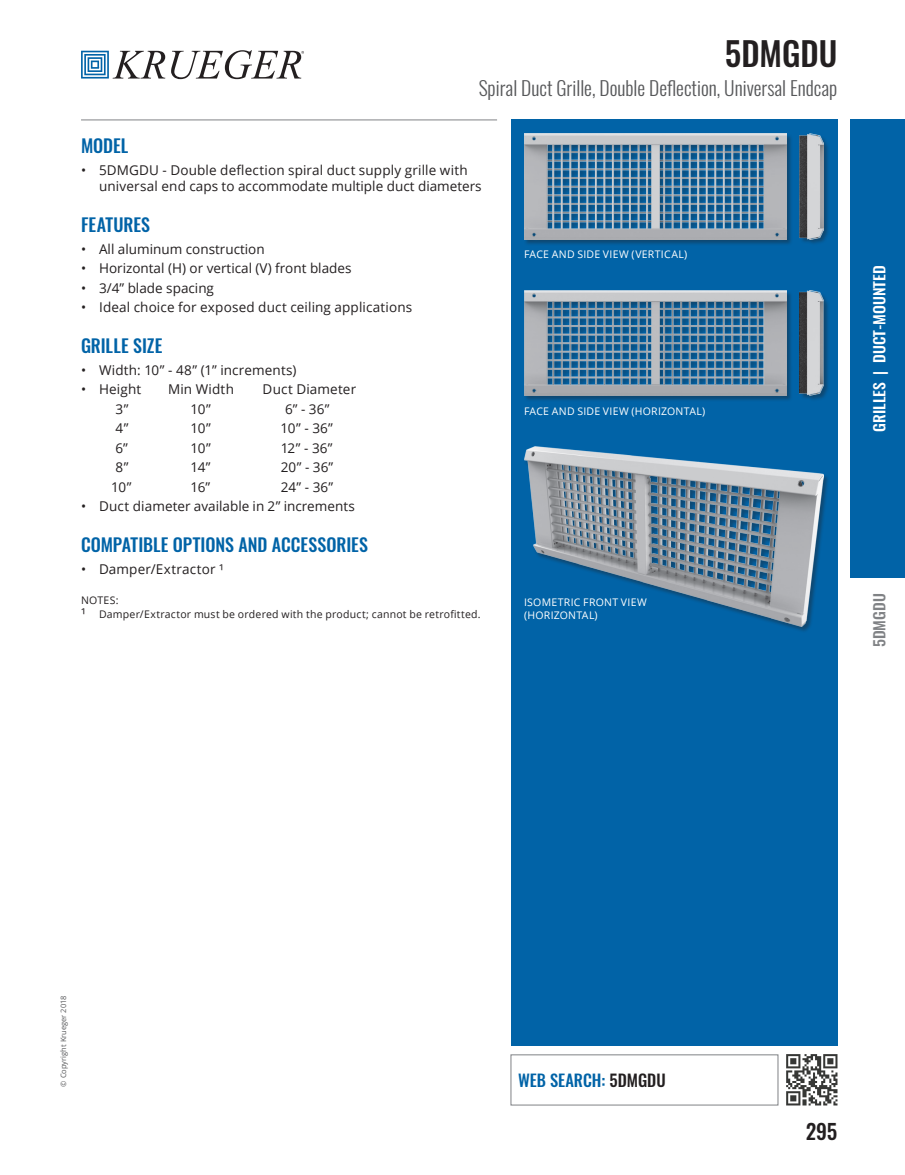
<style>
.page{position:relative;width:905px;height:1175px;background:#fff}
.page>*{position:absolute;margin:0;border:0;box-sizing:border-box;transform-origin:0 0}
.t1{font:500 33px "Oswald";color:#231f20}
.t2{font:500 21px "Oswald";color:#231f20}
.t3{font:300 19.5px "Oswald";color:#57585a}
.t4{font:500 18px "Oswald";letter-spacing:-.005em;color:#0163a7}
.t5{font:500 16.5px "Oswald";color:#0163a7}
.t6{font:500 15px "Oswald";color:#fff;scale:1.05 1}
.t7{font:500 15px "Oswald";color:#808285;scale:1.05 1}
.t8{font:13.5px/16.2px "Open Sans";letter-spacing:.005em;color:#231f20}
.t9{font:10.5px/13.5px "Open Sans";letter-spacing:.025em;color:#fff}
.t10{font:10.5px/13.5px "Open Sans";letter-spacing:.02em;color:#231f20}
.t11{font:7.5px "Open Sans";color:#57585a}
.s1{font-size:13.5px}
.s2{color:#231f20}
</style>
<div class="page">
<svg style="left:81px;top:51px;width:84px;height:28px"></svg>
<svg style="left:171px;top:50px;width:133px;height:29px"></svg>
<hr style="left:81px;top:120px;width:416px;height:1px;background:#808285">
<div style="left:850px;top:120px;width:54px;height:458px;background:#0163a7"></div>
<div style="left:510px;top:120px;width:327px;height:926px;background:#0163a7"></div>
<img style="left:778px;top:1054px;width:60px;height:52px">
<div style="left:510px;top:1054px;width:268px;height:51px;border:1px solid #808285"></div>
<div style="left:524px;top:290px;width:306px;height:112px;background:#231f20;opacity:.4"></div>
<img style="left:524px;top:290px;width:262px;height:106px">
<img style="left:799px;top:290px;width:25px;height:105px">
<div style="left:524px;top:134px;width:306px;height:112px;background:#231f20;opacity:.4"></div>
<img style="left:524px;top:134px;width:262px;height:105px">
<img style="left:799px;top:134px;width:25px;height:105px">
<img style="left:524px;top:447px;width:300px;height:179px">
<h1 class="t1" style="left:725px;top:30px;width:114px">5DMGDU</h1>
<h3 class="t3" style="left:478px;top:75px;width:360px">Spiral Duct Grille, Double Deflection, Universal Endcap</h3>
<h3 class="t4" style="left:81px;top:133px;width:49px">MODEL</h3>
<p class="t8" style="left:99px;top:162px;width:384px;text-indent:-18px">• 5DMGDU - Double deflection spiral duct supply grille with universal end caps to accommodate multiple duct diameters</p>
<h3 class="t4" style="left:81px;top:212px;width:71px">FEATURES</h3>
<p class="t8" style="left:81px;top:240px;width:185px">• All aluminum construction</p>
<p class="t8" style="left:81px;top:260px;width:272px">• Horizontal (H) or vertical (V) front blades</p>
<p class="t8" style="left:81px;top:279px;width:134px">• 3/4” blade spacing</p>
<p class="t8" style="left:81px;top:299px;width:332px">• Ideal choice for exposed duct ceiling applications</p>
<h3 class="t4" style="left:81px;top:333px;width:83px">GRILLE SIZE</h3>
<p class="t8" style="left:81px;top:361px;width:217px">• Width: 10” - 48” (1” increments)</p>
<p class="t8" style="left:81px;top:381px;width:62px">• Height</p>
<p class="t8" style="left:168px;top:381px;width:67px">Min Width</p>
<p class="t8" style="left:262px;top:381px;width:95px">Duct Diameter</p>
<p class="t8" style="left:115px;top:400px;width:15px">3”</p>
<p class="t8" style="left:190px;top:400px;width:22px">10”</p>
<p class="t8" style="left:285px;top:400px;width:46px">6” - 36”</p>
<p class="t8" style="left:115px;top:420px;width:14px">4”</p>
<p class="t8" style="left:190px;top:420px;width:22px">10”</p>
<p class="t8" style="left:281px;top:420px;width:54px">10” - 36”</p>
<p class="t8" style="left:116px;top:439px;width:14px">6”</p>
<p class="t8" style="left:191px;top:439px;width:22px">10”</p>
<p class="t8" style="left:281px;top:439px;width:53px">12” - 36”</p>
<p class="t8" style="left:116px;top:459px;width:15px">8”</p>
<p class="t8" style="left:191px;top:459px;width:21px">14”</p>
<p class="t8" style="left:281px;top:459px;width:54px">20” - 36”</p>
<p class="t8" style="left:111px;top:478px;width:22px">10”</p>
<p class="t8" style="left:191px;top:478px;width:21px">16”</p>
<p class="t8" style="left:281px;top:478px;width:54px">24” - 36”</p>
<p class="t8" style="left:81px;top:498px;width:275px">• Duct diameter available in 2” increments</p>
<h3 class="t4" style="left:81px;top:532px;width:288px">COMPATIBLE OPTIONS AND ACCESSORIES</h3>
<p class="t8" style="left:81px;top:560px;width:144px">• Damper/Extractor ¹</p>
<p class="t10" style="left:81px;top:593px;width:401px">NOTES:<br><span class="s1">¹</span> Damper/Extractor must be ordered with the product; cannot be retrofitted.</p>
<p class="t9" style="left:524px;top:247px;width:164px">FACE AND SIDE VIEW (VERTICAL)</p>
<p class="t9" style="left:524px;top:404px;width:182px">FACE AND SIDE VIEW (HORIZONTAL)</p>
<p class="t9" style="left:524px;top:595px;width:124px">ISOMETRIC FRONT VIEW (HORIZONTAL)</p>
<p class="t6" style="left:868px;top:432px;width:160px;rotate:-90deg">GRILLES | DUCT-MOUNTED</p>
<p class="t7" style="left:868px;top:647px;width:53px;rotate:-90deg">5DMGDU</p>
<p class="t11" style="left:58px;top:1086px;width:93px;rotate:-90deg">© Copyright Krueger 2018</p>
<p class="t5" style="left:518px;top:1069px;width:149px">WEB SEARCH: <span class="s2">5DMGDU</span></p>
<h2 class="t2" style="left:805px;top:1116px;width:33px">295</h2>
</div>
